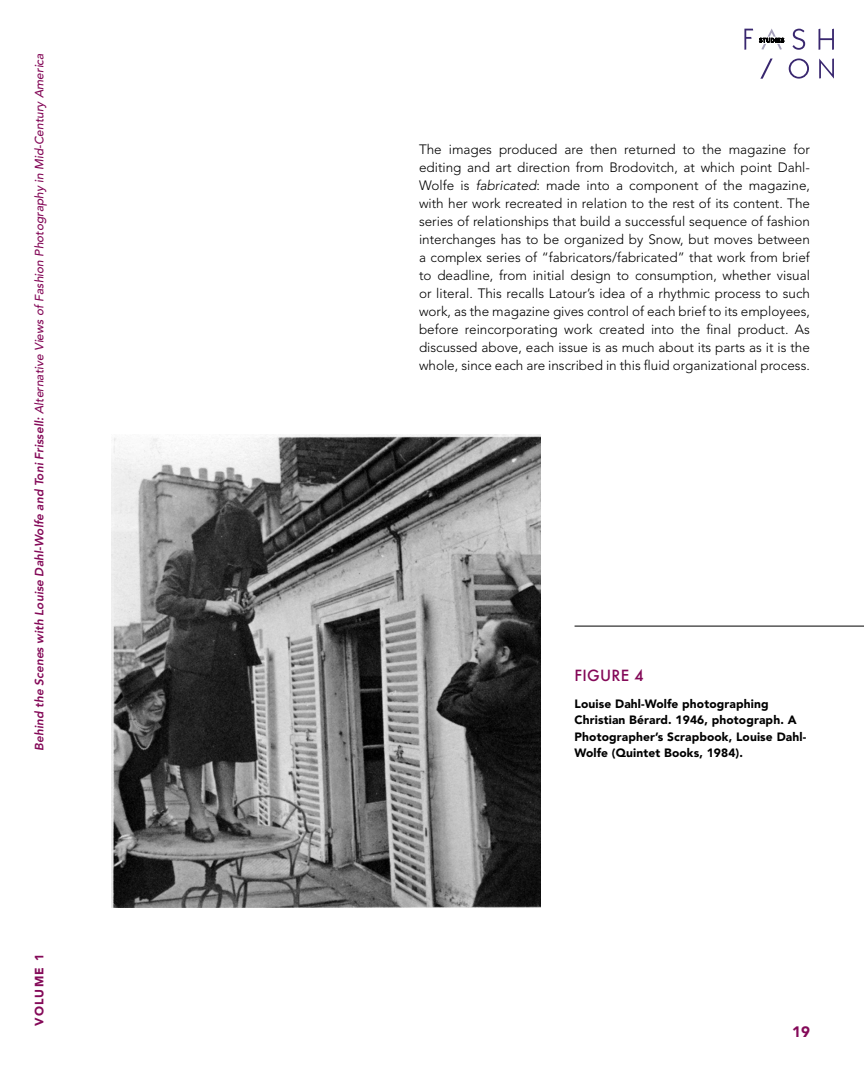
<style>
.page{position:relative;width:864px;height:1080px;background:#fff}
.page>*{position:absolute;margin:0;border:0;box-sizing:border-box;transform-origin:0 0}
.Figure_Heading{font:500 15px "Futura";letter-spacing:.02em;color:#840958}
.t1{font:900 15px "Avenir LT Std";color:#840958}
.Body_Text{font:300 13.5px/18px "Avenir LT Std";color:#000;text-align:justify}
.Figure_Captions{font:900 12px/16.5px "Avenir LT Std";letter-spacing:.01em;color:#000}
.t2{font:italic 500 12px "Avenir LT Std";color:#840958}
.t3{font:900 12px "Avenir LT Std";letter-spacing:.1em;color:#840958}
.s1{font-weight:800}
.s2{font-style:italic}
</style>
<div class="page">
<svg style="left:819px;top:59px;width:15px;height:20px"></svg>
<svg style="left:744px;top:29px;width:9px;height:21px"></svg>
<svg style="left:819px;top:29px;width:15px;height:21px"></svg>
<svg style="left:789px;top:59px;width:20px;height:20px"></svg>
<svg style="left:792px;top:29px;width:13px;height:21px"></svg>
<svg style="left:759px;top:29px;width:25px;height:21px"></svg>
<svg style="left:760px;top:59px;width:13px;height:20px"></svg>
<img style="left:111px;top:434px;width:430px;height:473px">
<hr style="left:575px;top:626px;width:289px;height:1px;background:#000">
<p class="t2" style="left:32px;top:751px;width:698px;rotate:-90deg"><span class="s1">Behind the Scenes with Louise Dahl-Wolfe and Toni Frissell:</span> Alternative Views of Fashion Photography in Mid-Century America</p>
<p class="t3" style="left:32px;top:1026px;width:73px;rotate:-90deg">VOLUME 1</p>
<p class="Body_Text" style="left:419px;top:141px;width:393px">The images produced are then returned to the magazine for editing and art direction from Brodovitch, at which point Dahl-Wolfe is <span class="s2">fabricated</span>: made into a component of the magazine, with her work recreated in relation to the rest of its content. The series of relationships that build a successful sequence of fashion interchanges has to be organized by Snow, but moves between a complex series of “fabricators/fabricated” that work from brief to deadline, from initial design to consumption, whether visual or literal. This recalls Latour’s idea of a rhythmic process to such work, as the magazine gives control of each brief to its employees, before reincorporating work created into the final product. As discussed above, each issue is as much about its parts as it is the whole, since each are inscribed in this fluid organizational process.</p>
<p class="Figure_Heading" style="left:575px;top:665px;width:71px">FIGURE 4</p>
<p class="Figure_Captions" style="left:575px;top:695px;width:233px">Louise Dahl-Wolfe photographing Christian Bérard. 1946, photograph. A Photographer’s Scrapbook, Louise Dahl-Wolfe (Quintet Books, 1984).</p>
<p class="t1" style="left:792px;top:1023px;width:19px">19</p>
</div>
